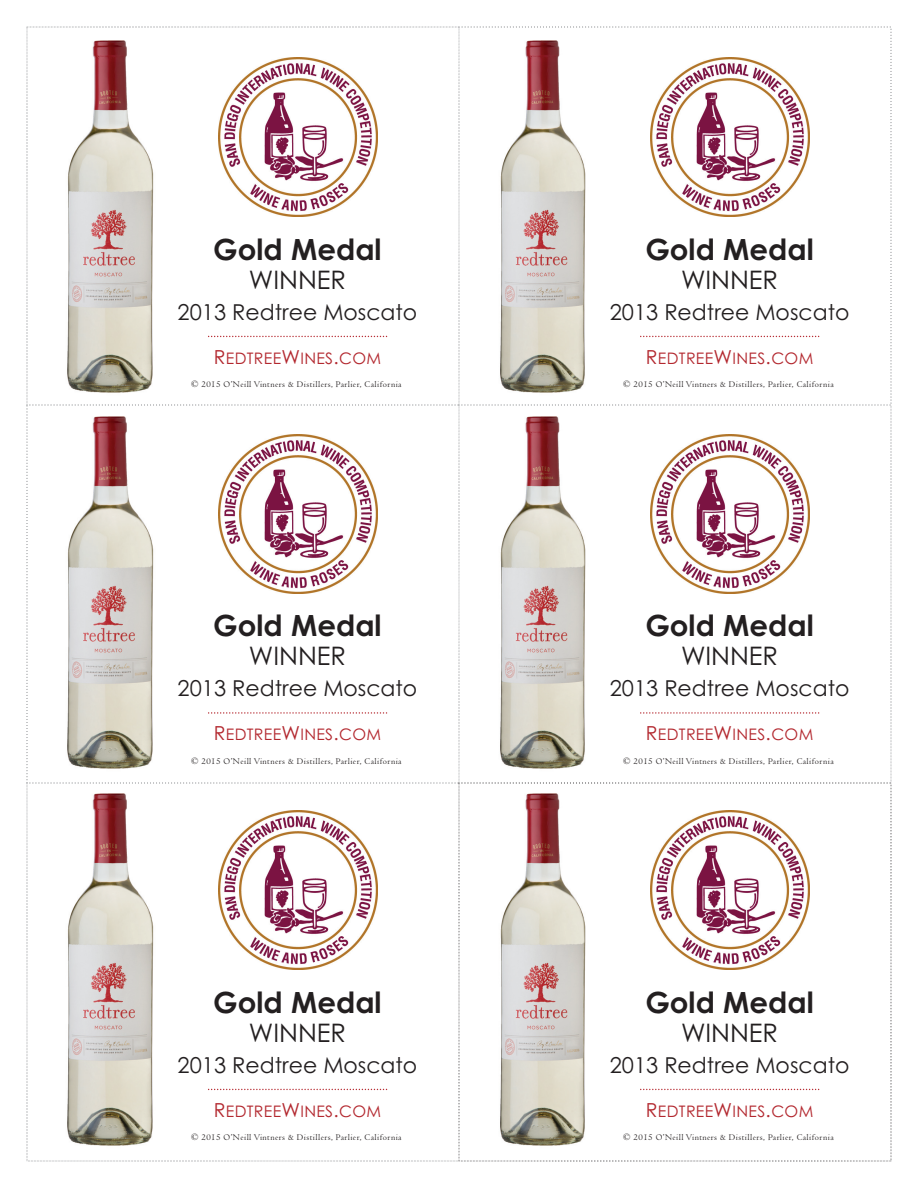
<style>
.page{position:relative;width:918px;height:1188px;background:#fff}
.page>*{position:absolute;margin:0;border:0;box-sizing:border-box;transform-origin:0 0}
.t1{font:700 29.25px "Century Gothic";color:#231f20}
.t2{font:25.5px "Century Gothic";color:#231f20}
.t3{font:21.9px "Century Gothic";color:#231f20}
.t4{font:15.9px "Century Gothic";letter-spacing:.02em;color:#b3282f}
.t5{font:9px "Centaur";letter-spacing:.05em;color:#231f20}
.s1{font-size:19.35px}
</style>
<div class="page">
<img style="left:55px;top:26px;width:117px;height:367px">
<img style="left:218px;top:58px;width:159px;height:159px">
<svg style="left:209px;top:336px;width:179px;height:1px"></svg>
<img style="left:488px;top:26px;width:116px;height:367px">
<img style="left:650px;top:58px;width:159px;height:159px">
<svg style="left:641px;top:336px;width:179px;height:1px"></svg>
<img style="left:67px;top:416px;width:87px;height:353px">
<img style="left:218px;top:434px;width:159px;height:159px">
<svg style="left:209px;top:712px;width:179px;height:2px"></svg>
<img style="left:500px;top:416px;width:86px;height:353px">
<img style="left:650px;top:434px;width:159px;height:159px">
<svg style="left:641px;top:712px;width:179px;height:2px"></svg>
<img style="left:67px;top:793px;width:87px;height:353px">
<img style="left:218px;top:811px;width:159px;height:159px">
<svg style="left:209px;top:1089px;width:179px;height:1px"></svg>
<img style="left:500px;top:793px;width:86px;height:353px">
<img style="left:650px;top:811px;width:159px;height:159px">
<svg style="left:641px;top:1089px;width:179px;height:1px"></svg>
<h1 class="t1" style="left:213px;top:232px;width:170px">Gold Medal</h1>
<h2 class="t2" style="left:249px;top:265px;width:99px">WINNER</h2>
<h3 class="t3" style="left:178px;top:299px;width:241px">2013 Redtree Moscato</h3>
<h3 class="t4" style="left:214px;top:349px;width:169px"><span class="s1">R</span>EDTREE<span class="s1">W</span>INES<span class="s1">.</span>COM</h3>
<h1 class="t1" style="left:645px;top:232px;width:170px">Gold Medal</h1>
<h2 class="t2" style="left:681px;top:265px;width:99px">WINNER</h2>
<h3 class="t3" style="left:610px;top:299px;width:241px">2013 Redtree Moscato</h3>
<h3 class="t4" style="left:646px;top:349px;width:169px"><span class="s1">R</span>EDTREE<span class="s1">W</span>INES<span class="s1">.</span>COM</h3>
<p class="t5" style="left:191px;top:381px;width:212px">© 2015 O’Neill Vintners &amp; Distillers, Parlier, California</p>
<p class="t5" style="left:623px;top:381px;width:212px">© 2015 O’Neill Vintners &amp; Distillers, Parlier, California</p>
<h1 class="t1" style="left:213px;top:609px;width:170px">Gold Medal</h1>
<h2 class="t2" style="left:249px;top:641px;width:99px">WINNER</h2>
<h3 class="t3" style="left:178px;top:676px;width:241px">2013 Redtree Moscato</h3>
<h3 class="t4" style="left:214px;top:726px;width:169px"><span class="s1">R</span>EDTREE<span class="s1">W</span>INES<span class="s1">.</span>COM</h3>
<h1 class="t1" style="left:645px;top:609px;width:170px">Gold Medal</h1>
<h2 class="t2" style="left:681px;top:641px;width:99px">WINNER</h2>
<h3 class="t3" style="left:610px;top:676px;width:241px">2013 Redtree Moscato</h3>
<h3 class="t4" style="left:646px;top:726px;width:169px"><span class="s1">R</span>EDTREE<span class="s1">W</span>INES<span class="s1">.</span>COM</h3>
<p class="t5" style="left:191px;top:758px;width:212px">© 2015 O’Neill Vintners &amp; Distillers, Parlier, California</p>
<p class="t5" style="left:623px;top:758px;width:212px">© 2015 O’Neill Vintners &amp; Distillers, Parlier, California</p>
<h1 class="t1" style="left:213px;top:985px;width:170px">Gold Medal</h1>
<h2 class="t2" style="left:249px;top:1018px;width:99px">WINNER</h2>
<h3 class="t3" style="left:178px;top:1052px;width:241px">2013 Redtree Moscato</h3>
<h3 class="t4" style="left:214px;top:1102px;width:169px"><span class="s1">R</span>EDTREE<span class="s1">W</span>INES<span class="s1">.</span>COM</h3>
<h1 class="t1" style="left:645px;top:985px;width:170px">Gold Medal</h1>
<h2 class="t2" style="left:681px;top:1018px;width:99px">WINNER</h2>
<h3 class="t3" style="left:610px;top:1052px;width:241px">2013 Redtree Moscato</h3>
<h3 class="t4" style="left:646px;top:1102px;width:169px"><span class="s1">R</span>EDTREE<span class="s1">W</span>INES<span class="s1">.</span>COM</h3>
<p class="t5" style="left:191px;top:1134px;width:212px">© 2015 O’Neill Vintners &amp; Distillers, Parlier, California</p>
<p class="t5" style="left:623px;top:1134px;width:212px">© 2015 O’Neill Vintners &amp; Distillers, Parlier, California</p>
</div>
